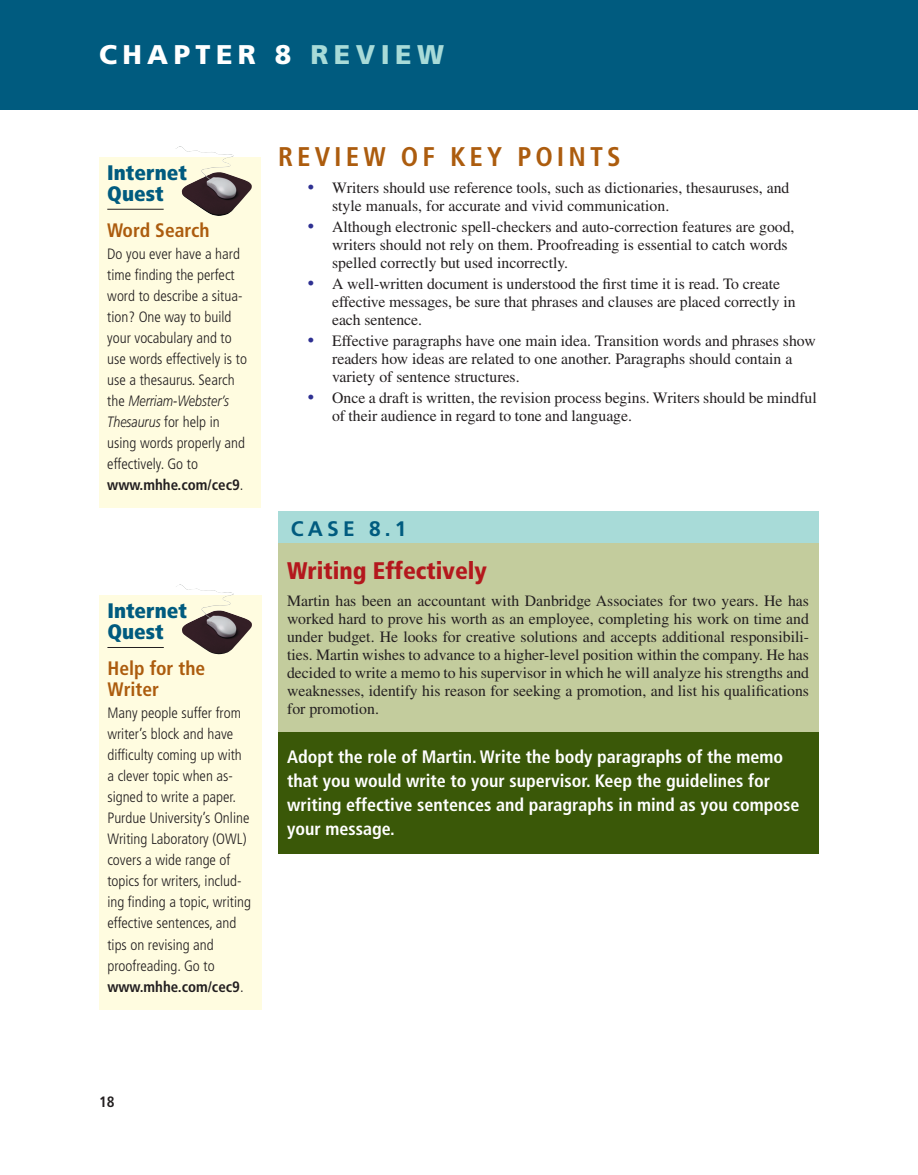
<style>
.page{position:relative;width:918px;height:1175px;background:#fff}
.page>*{position:absolute;margin:0;border:0;box-sizing:border-box;transform-origin:0 0}
.t1{font:700 condensed 27px "Frutiger";letter-spacing:.15em;color:#ac5c0e}
.t2{font:900 27px "Frutiger";letter-spacing:.2em;color:#fff}
.t3{font:900 condensed 24px "Frutiger";color:#b4181d}
.t4{font:900 condensed 21px/21px "Frutiger";color:#005b7f}
.t5{font:700 21px "Frutiger";color:#005b7f}
.t6{font:700 condensed 19.5px/21px "Frutiger";color:#ac5c0e}
.t7{font:700 condensed 18px/24px "Frutiger";color:#fff}
.t8{font:15.75px/18px "Times";color:#231f20}
.t9{font:300 condensed 15px/21px "Frutiger";color:#231f20}
.t10{font:700 condensed 15px "Frutiger";color:#231f20}
.s1{color:#a8dbd8}
.s2{font-style:italic;font-stretch:normal}
.s3{font-weight:700}
.s4{font-size:18px;color:#2e3092}
</style>
<div class="page">
<div style="left:0;top:0;width:918px;height:109px;background:#005b7f"></div>
<div style="left:278px;top:542px;width:540px;height:191px;background:#c3cc9d"></div>
<div style="left:278px;top:511px;width:540px;height:32px;background:#a8dbd8"></div>
<div style="left:278px;top:732px;width:540px;height:121px;background:#3a5808"></div>
<div style="left:99px;top:157px;width:162px;height:351px;background:#fffce0"></div>
<img style="left:176px;top:146px;width:76px;height:70px">
<hr style="left:107px;top:209px;width:57px;height:1px;background:#231f20">
<div style="left:99px;top:595px;width:162px;height:414px;background:#fffce0"></div>
<img style="left:176px;top:584px;width:76px;height:70px">
<hr style="left:107px;top:647px;width:57px;height:1px;background:#231f20">
<h1 class="t2" style="left:99px;top:44px;width:347px">CHAPTER 8 <span class="s1">REVIEW</span></h1>
<h3 class="t4" style="left:107px;top:163px;width:81px">Internet<br>Quest</h3>
<p class="t6" style="left:107px;top:221px;width:104px">Word Search</p>
<p class="t9" style="left:107px;top:245px;width:141px">Do you ever have a hard time finding the perfect word to describe a situa&shy;tion? One way to build your vocabulary and to use words effectively is to use a thesaurus. Search the <span class="s2">Merriam-Webster’s<br>Thesaurus</span> for help in using words properly and effectively. Go to <span class="s3">www.mhhe.com/cec9</span>.</p>
<h3 class="t4" style="left:107px;top:601px;width:81px">Internet<br>Quest</h3>
<p class="t6" style="left:107px;top:659px;width:99px">Help for the<br>Writer</p>
<p class="t9" style="left:107px;top:704px;width:145px">Many people suffer from writer’s block and have difficulty coming up with a clever topic when as&shy;signed to write a paper.<br>Purdue University’s Online<br>Writing Laboratory (OWL) covers a wide range of topics for writers, includ&shy;ing finding a topic, writing effective sentences, and tips on revising and proofreading. Go to <span class="s3">www.mhhe.com/cec9</span>.</p>
<h1 class="t1" style="left:278px;top:145px;width:344px">REVIEW OF KEY POINTS</h1>
<p class="t8" style="left:332px;top:180px;width:459px;text-indent:-24px"><span class="s4">•</span> Writers should use reference tools, such as dictionaries, thesauruses, and style manuals, for accurate and vivid communication.</p>
<p class="t8" style="left:332px;top:219px;width:464px;text-indent:-24px"><span class="s4">•</span> Although electronic spell-checkers and auto-correction features are good, writers should not rely on them. Proofreading is essential to catch words spelled correctly but used incorrectly.</p>
<p class="t8" style="left:332px;top:276px;width:465px;text-indent:-24px"><span class="s4">•</span> A well-written document is understood the first time it is read. To create effective messages, be sure that phrases and clauses are placed correctly in each sentence.</p>
<p class="t8" style="left:332px;top:333px;width:485px;text-indent:-24px"><span class="s4">•</span> Effective paragraphs have one main idea. Transition words and phrases show readers how ideas are related to one another. Paragraphs should contain a variety of sentence structures.</p>
<p class="t8" style="left:332px;top:390px;width:486px;text-indent:-24px"><span class="s4">•</span> Once a draft is written, the revision process begins. Writers should be mindful of their audience in regard to tone and language.</p>
<h3 class="t5" style="left:291px;top:520px;width:117px">CASE 8.1</h3>
<h2 class="t3" style="left:287px;top:560px;width:201px">Writing Effectively</h2>
<p class="t8" style="left:287px;top:593px;width:523px;text-align:justify">Martin has been an accountant with Danbridge Associates for two years. He has worked hard to prove his worth as an employee, completing his work on time and under budget. He looks for creative solutions and accepts additional responsibili&shy;ties. Martin wishes to advance to a higher-level position within the company. He has decided to write a memo to his supervisor in which he will analyze his strengths and weaknesses, identify his reason for seeking a promotion, and list his qualifications for promotion.</p>
<p class="t7" style="left:287px;top:746px;width:514px">Adopt the role of Martin. Write the body paragraphs of the memo that you would write to your supervisor. Keep the guidelines for writing effective sentences and paragraphs in mind as you compose your message.</p>
<p class="t10" style="left:99px;top:1096px;width:17px">18</p>
</div>
